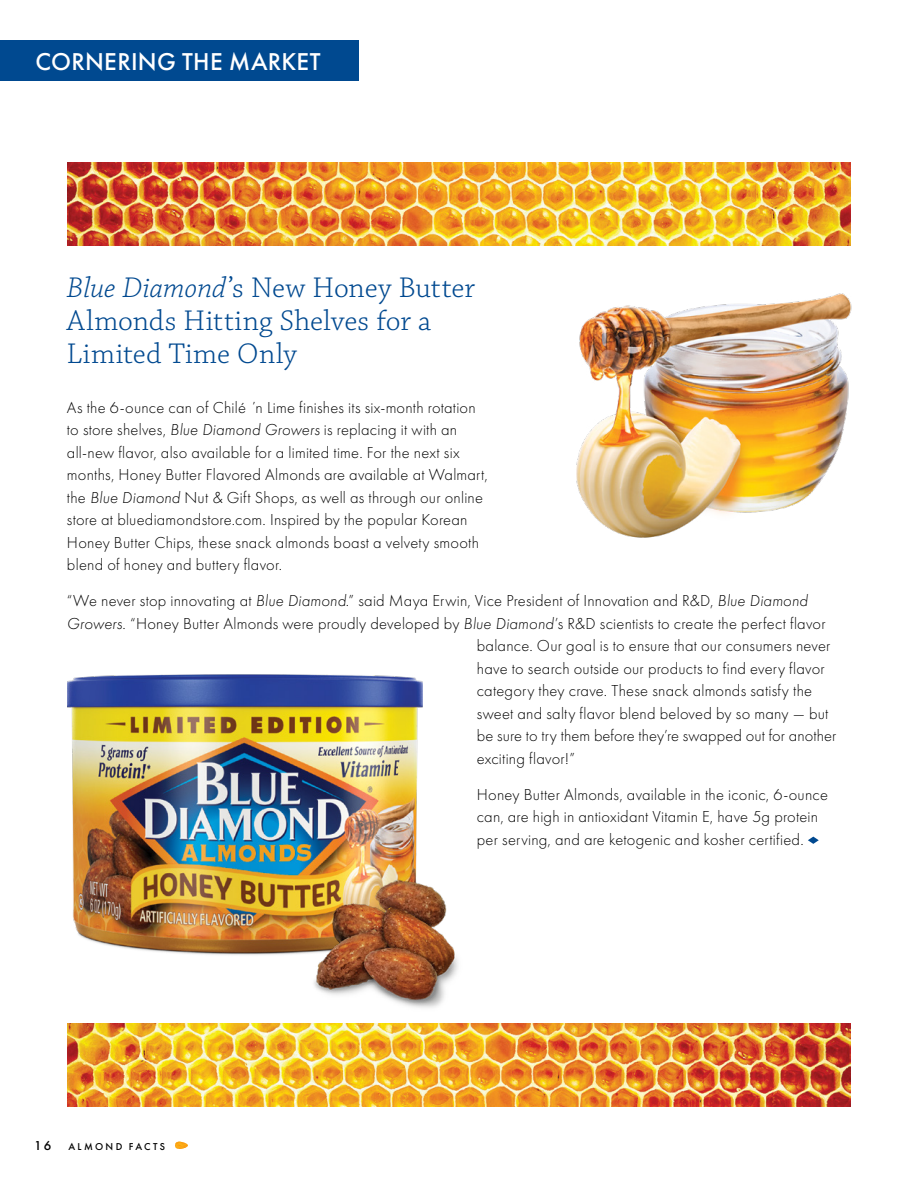
<style>
.page{position:relative;width:918px;height:1188px;background:#fff}
.page>*{position:absolute;margin:0;border:0;box-sizing:border-box;transform-origin:0 0}
.t1{font:300 30px/33px "Chaparral Pro";letter-spacing:.005em;color:#004990}
.t2{font:500 25.2px "Futura PT";letter-spacing:.015em;color:#fff}
.t3{font:300 16.5px/22.5px "Futura PT";letter-spacing:.015em;color:#000}
.t4{font:500 13.35px "Futura PT";color:#000}
.t5{font:500 10.35px "Futura PT";letter-spacing:.225em;color:#000}
.s1{font-style:italic}
</style>
<div class="page">
<div style="left:0;top:40px;width:358px;height:41px;background:#004990"></div>
<svg style="left:175px;top:1142px;width:13px;height:7px"></svg>
<img style="left:576px;top:293px;width:276px;height:245px">
<img style="left:68px;top:162px;width:782px;height:83px">
<img style="left:68px;top:1024px;width:782px;height:83px">
<svg style="left:808px;top:837px;width:11px;height:7px"></svg>
<img style="left:68px;top:674px;width:354px;height:281px">
<img style="left:303px;top:872px;width:155px;height:136px">
<h2 class="t2" style="left:36px;top:47px;width:287px">CORNERING THE MARKET</h2>
<h3 class="t1" style="left:67px;top:272px;width:410px"><span class="s1">Blue Diamond</span>’s New Honey Butter<br>Almonds Hitting Shelves for a<br>Limited Time Only</h3>
<p class="t3" style="left:67px;top:396px;width:422px">As the 6-ounce can of Chilé ʼn Lime finishes its six-month rotation to store shelves, <span class="s1">Blue Diamond Growers</span> is replacing it with an all-new flavor, also available for a limited time. For the next six months, Honey Butter Flavored Almonds are available at Walmart, the <span class="s1">Blue Diamond</span> Nut &amp; Gift Shops, as well as through our online store at bluediamondstore.com. Inspired by the popular Korean Honey Butter Chips, these snack almonds boast a velvety smooth blend of honey and buttery flavor.</p>
<p class="t3" style="left:67px;top:589px;width:742px">“We never stop innovating at <span class="s1">Blue Diamond</span>.” said Maya Erwin, Vice President of Innovation and R&amp;D, <span class="s1">Blue Diamond</span></p>
<p class="t3" style="left:67px;top:612px;width:760px"><span class="s1">Growers</span>. “Honey Butter Almonds were proudly developed by <span class="s1">Blue Diamond</span>’s R&amp;D scientists to create the perfect flavor</p>
<p class="t3" style="left:477px;top:635px;width:355px">balance. Our goal is to ensure that our consumers never</p>
<p class="t3" style="left:477px;top:657px;width:350px">have to search outside our products to find every flavor</p>
<p class="t3" style="left:477px;top:680px;width:337px">category they crave. These snack almonds satisfy the</p>
<p class="t3" style="left:477px;top:702px;width:353px">sweet and salty flavor blend beloved by so many — but</p>
<p class="t3" style="left:477px;top:725px;width:361px">be sure to try them before they’re swapped out for another</p>
<p class="t3" style="left:477px;top:747px;width:100px">exciting flavor!”</p>
<p class="t3" style="left:477px;top:783px;width:353px">Honey Butter Almonds, available in the iconic, 6-ounce can, are high in antioxidant Vitamin E, have 5g protein per serving, and are ketogenic and kosher certified.</p>
<p class="t4" style="left:34px;top:1137px;width:19px">16</p>
<p class="t5" style="left:69px;top:1140px;width:98px">ALMOND FACTS</p>
</div>
